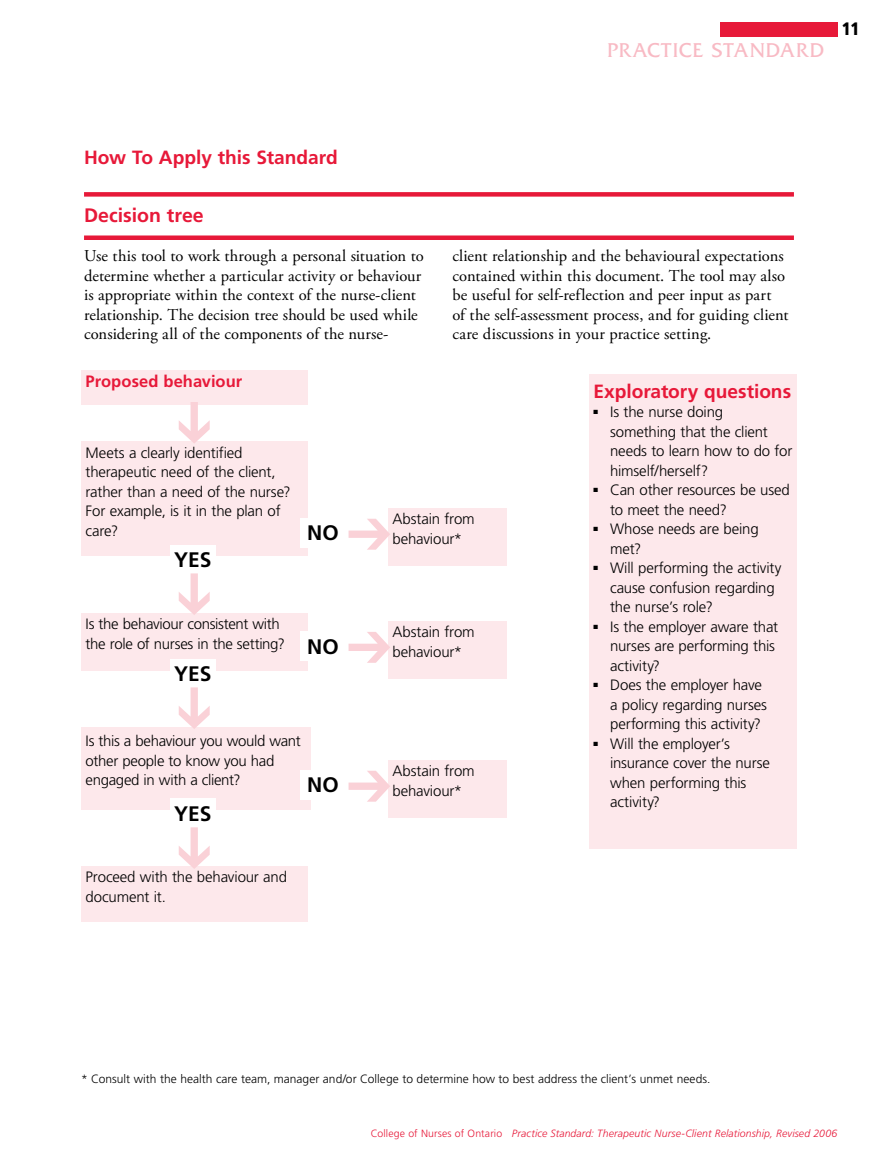
<style>
.page{position:relative;width:878px;height:1161px;background:#fff}
.page>*{position:absolute;margin:0;border:0;box-sizing:border-box;transform-origin:0 0}
.t1{font:21px "Friz Quadrata Std";letter-spacing:.045em;color:#f8bac4}
.t2{font:700 21px "Frutiger LT Std";color:#000}
.t3{font:700 19.5px "Frutiger LT Std";color:#e71939}
.t4{font:700 19.2px "Frutiger LT Std";color:#e71939}
.t5{font:900 condensed 18px "Frutiger LT Std";color:#000}
.t6{font:16.5px/19.5px "Adobe Garamond Pro";letter-spacing:.005em;color:#000}
.t7{font:700 16.5px "Frutiger LT Std";color:#e71939}
.t8{font:300 15px/19.5px "Frutiger LT Std";letter-spacing:-.01em;color:#000}
.t9{font:300 12px "Frutiger LT Std";color:#000}
.t10{font:italic 300 10.5px "Frutiger LT Std";letter-spacing:.01em;color:#e71939}
.s1{font-style:normal}
</style>
<div class="page">
<div style="left:719px;top:24px;width:118px;height:13px;background:#e71939"></div>
<div style="left:719px;top:22px;width:118px;height:14px;background:#e71939"></div>
<div style="left:84px;top:192px;width:710px;height:5px;background:#e71939"></div>
<hr style="left:84px;top:236px;width:710px;height:4px;background:#e71939">
<div style="left:81px;top:370px;width:226px;height:35px;background:#fde8eb"></div>
<div style="left:388px;top:508px;width:118px;height:57px;background:#fde8eb"></div>
<div style="left:589px;top:374px;width:207px;height:475px;background:#fde8eb"></div>
<svg style="left:348px;top:519px;width:42px;height:31px"></svg>
<div style="left:81px;top:442px;width:226px;height:114px;background:#fde8eb"></div>
<div style="left:81px;top:867px;width:226px;height:55px;background:#fde8eb"></div>
<div style="left:170px;top:545px;width:46px;height:29px;background:#fff"></div>
<div style="left:81px;top:614px;width:226px;height:57px;background:#fde8eb"></div>
<div style="left:81px;top:727px;width:229px;height:82px;background:#fde8eb"></div>
<div style="left:170px;top:659px;width:46px;height:29px;background:#fff"></div>
<svg style="left:179px;top:687px;width:31px;height:42px"></svg>
<div style="left:170px;top:799px;width:46px;height:29px;background:#fff"></div>
<svg style="left:179px;top:827px;width:31px;height:42px"></svg>
<div style="left:300px;top:518px;width:46px;height:29px;background:#fff"></div>
<div style="left:388px;top:621px;width:118px;height:58px;background:#fde8eb"></div>
<svg style="left:348px;top:632px;width:42px;height:31px"></svg>
<div style="left:300px;top:631px;width:46px;height:30px;background:#fff"></div>
<div style="left:388px;top:760px;width:118px;height:57px;background:#fde8eb"></div>
<svg style="left:348px;top:771px;width:42px;height:31px"></svg>
<div style="left:300px;top:770px;width:46px;height:29px;background:#fff"></div>
<svg style="left:179px;top:402px;width:31px;height:41px"></svg>
<svg style="left:179px;top:573px;width:31px;height:42px"></svg>
<h1 class="t1" style="left:607px;top:39px;width:218px">PRACTICE STANDARD</h1>
<p class="t5" style="left:842px;top:18px;width:19px">11</p>
<p class="t4" style="left:84px;top:146px;width:255px">How To Apply this Standard</p>
<h2 class="t3" style="left:84px;top:204px;width:121px">Decision tree</h2>
<p class="t6" style="left:84px;top:247px;width:341px">Use this tool to work through a personal situation to determine whether a particular activity or behaviour is appropriate within the context of the nurse-client relationship. The decision tree should be used while considering all of the components of the nurse-</p>
<p class="t6" style="left:452px;top:247px;width:337px">client relationship and the behavioural expectations contained within this document. The tool may also be useful for self-reflection and peer input as part<br>of the self-assessment process, and for guiding client care discussions in your practice setting.</p>
<p class="t7" style="left:86px;top:372px;width:158px">Proposed behaviour</p>
<p class="t4" style="left:593px;top:380px;width:199px">Exploratory questions</p>
<p class="t8" style="left:610px;top:402px;width:184px;text-indent:-17px">■ Is the nurse doing something that the client needs to learn how to do for himself/herself?</p>
<p class="t8" style="left:610px;top:480px;width:181px;text-indent:-17px">■ Can other resources be used to meet the need?</p>
<p class="t8" style="left:610px;top:519px;width:150px;text-indent:-17px">■ Whose needs are being met?</p>
<p class="t8" style="left:610px;top:558px;width:173px;text-indent:-17px">■ Will performing the activity cause confusion regarding the nurse’s role?</p>
<p class="t8" style="left:610px;top:617px;width:170px;text-indent:-17px">■ Is the employer aware that nurses are performing this activity?</p>
<p class="t8" style="left:610px;top:675px;width:158px;text-indent:-17px">■ Does the employer have a policy regarding nurses performing this activity?</p>
<p class="t8" style="left:610px;top:734px;width:161px;text-indent:-17px">■ Will the employer’s insurance cover the nurse when performing this activity?</p>
<p class="t8" style="left:86px;top:443px;width:206px">Meets a clearly identified therapeutic need of the client, rather than a need of the nurse?<br>For example, is it in the plan of care?</p>
<p class="t8" style="left:392px;top:509px;width:84px">Abstain from behaviour*</p>
<h1 class="t2" style="left:307px;top:521px;width:33px">NO</h1>
<h1 class="t2" style="left:174px;top:548px;width:39px">YES</h1>
<p class="t8" style="left:86px;top:615px;width:201px">Is the behaviour consistent with the role of nurses in the setting?</p>
<p class="t8" style="left:392px;top:622px;width:84px">Abstain from</p>
<h1 class="t2" style="left:307px;top:634px;width:33px">NO</h1>
<p class="t8" style="left:392px;top:642px;width:71px">behaviour*</p>
<h1 class="t2" style="left:174px;top:662px;width:39px">YES</h1>
<p class="t8" style="left:86px;top:732px;width:217px">Is this a behaviour you would want other people to know you had engaged in with a client?</p>
<p class="t8" style="left:392px;top:761px;width:84px">Abstain from</p>
<h1 class="t2" style="left:307px;top:773px;width:33px">NO</h1>
<p class="t8" style="left:392px;top:781px;width:71px">behaviour*</p>
<h1 class="t2" style="left:174px;top:802px;width:39px">YES</h1>
<p class="t8" style="left:86px;top:868px;width:203px">Proceed with the behaviour and document it.</p>
<p class="t9" style="left:81px;top:1072px;width:631px">* Consult with the health care team, manager and/or College to determine how to best address the client’s unmet needs.</p>
<p class="t10" style="left:371px;top:1128px;width:468px"><span class="s1">College of Nurses of Ontario</span> Practice Standard: Therapeutic Nurse-Client Relationship, Revised 2006</p>
</div>
